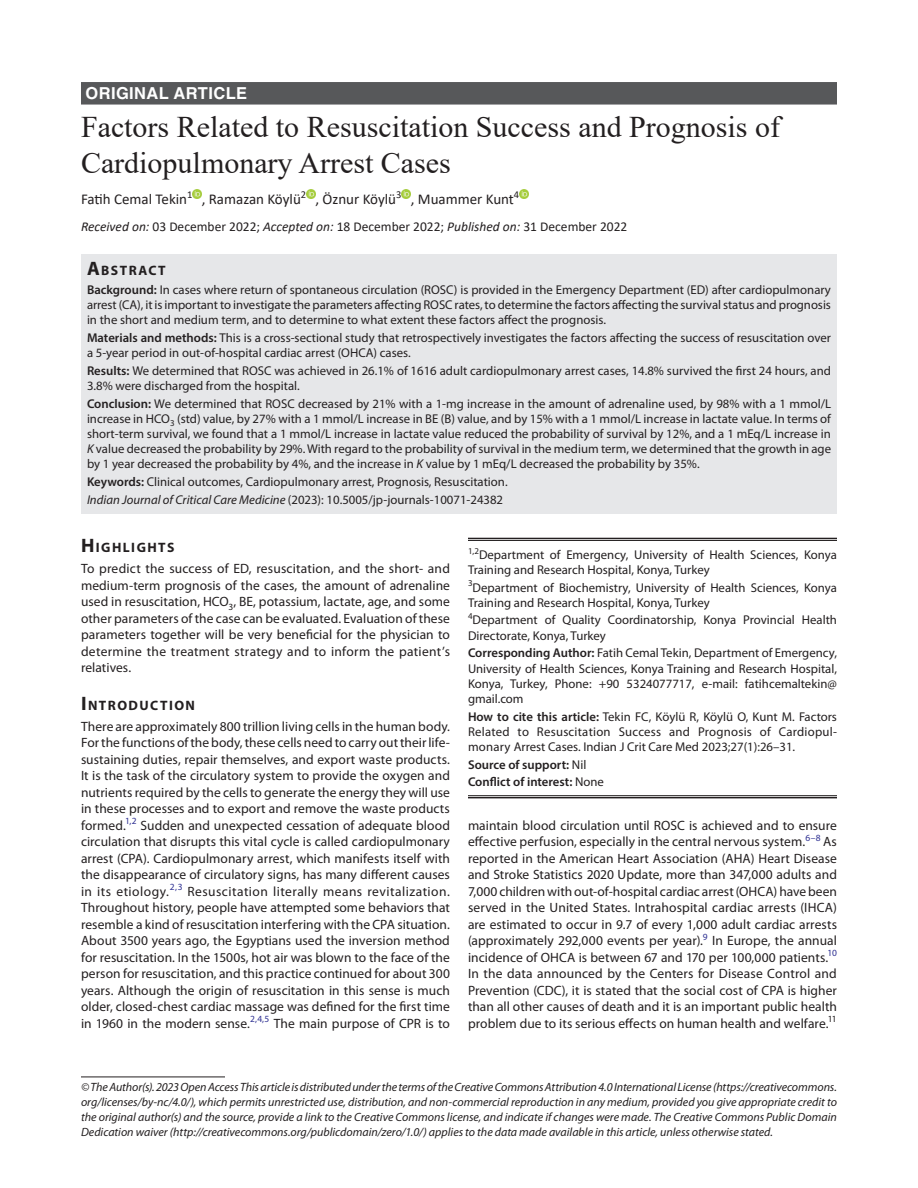
<style>
.page{position:relative;width:918px;height:1188px;background:#fff}
.page>*{position:absolute;margin:0;border:0;box-sizing:border-box;transform-origin:0 0}
.t1{font:30px/36px "Times New Roman";color:#231f20}
.ArticleType{font:700 16.5px "Helvetica LT Std";letter-spacing:.025em;color:#fff}
.AuthorName{font:15px "Calibri";color:#231f20}
.Head-1{font:700 13.65px "Myriad Pro";letter-spacing:.105em;color:#231f20}
.AbstractTitle{font:700 13.65px "Myriad Pro";letter-spacing:.105em;color:#231f20}
.Para-NoIndent{font:13.5px/16.5px "Myriad Pro";letter-spacing:.005em;color:#231f20;text-align:justify}
.PAS_History{font:13.5px "Calibri";color:#231f20}
.Abstract-Para-first{font:12.75px/15px "Myriad Pro";color:#231f20;text-align:justify}
.Corresponding_Author{font:12.75px/15.3px "Myriad Pro";color:#231f20;text-align:justify}
.Affiliation{font:12.75px/15.3px "Myriad Pro";color:#231f20}
.How_to_Cite{font:12.75px/15.3px "Myriad Pro";color:#231f20;text-align:justify}
.Affiliation-first{font:12.75px/15.3px "Myriad Pro";color:#231f20}
.JT_DOI{font:12.75px "Myriad Pro";color:#231f20}
.Keywords{font:12.75px "Myriad Pro";color:#231f20}
.COI{font:600 12.75px "Myriad Pro";color:#231f20}
.Source{font:600 12.75px "Myriad Pro";color:#231f20}
.FootNote{font:italic 12px/15px "Myriad Pro";color:#231f20;text-align:justify}
.s1{font-style:italic}
.s2{font-size:19.5px}
.s3{font-weight:600}
.s4{font-weight:400}
</style>
<div class="page">
<div style="left:81px;top:82px;width:756px;height:23px;background:#57585a"></div>
<div style="left:81px;top:254px;width:756px;height:26px;background:#e6e7e9"></div>
<div style="left:81px;top:279px;width:756px;height:54px;background:#e6e7e9"></div>
<div style="left:81px;top:327px;width:756px;height:39px;background:#e6e7e9"></div>
<div style="left:81px;top:360px;width:756px;height:39px;background:#e6e7e9"></div>
<div style="left:81px;top:393px;width:756px;height:84px;background:#e6e7e9"></div>
<div style="left:81px;top:471px;width:756px;height:24px;background:#e6e7e9"></div>
<div style="left:81px;top:489px;width:756px;height:24px;background:#e6e7e9"></div>
<svg style="left:193px;top:189px;width:9px;height:9px"></svg>
<svg style="left:306px;top:189px;width:9px;height:9px"></svg>
<svg style="left:402px;top:189px;width:9px;height:9px"></svg>
<svg style="left:519px;top:189px;width:9px;height:9px"></svg>
<hr style="left:81px;top:1077px;width:144px;height:1px;background:#231f20">
<hr style="left:468px;top:538px;width:369px;height:1px;background:#231f20">
<hr style="left:468px;top:540px;width:369px;height:1px;background:#231f20">
<hr style="left:468px;top:795px;width:369px;height:1px;background:#231f20">
<hr style="left:468px;top:797px;width:369px;height:1px;background:#231f20">
<p class="ArticleType" style="left:86px;top:83px;width:163px">ORIGINAL ARTICLE</p>
<p class="t1" style="left:81px;top:108px;width:701px">Factors Related to Resuscitation Success and Prognosis of<br>Cardiopulmonary Arrest Cases</p>
<p class="AuthorName" style="left:81px;top:189px;width:440px">Fatih Cemal Tekin<sup>1</sup> , Ramazan Köylü<sup>2</sup> , Öznur Köylü<sup>3</sup> , Muammer Kunt<sup>4</sup></p>
<p class="PAS_History" style="left:81px;top:217px;width:548px"><span class="s1">Received on:</span> 03 December 2022; <span class="s1">Accepted on:</span> 18 December 2022; <span class="s1">Published on:</span> 31 December 2022</p>
<p class="AbstractTitle" style="left:87px;top:261px;width:80px"><span class="s2">A</span>BSTRACT</p>
<p class="Abstract-Para-first" style="left:87px;top:282px;width:746px"><span class="s3">Background:</span> In cases where return of spontaneous circulation (ROSC) is provided in the Emergency Department (ED) after cardiopulmonary arrest (CA), it is important to investigate the parameters affecting ROSC rates, to determine the factors affecting the survival status and prognosis in the short and medium term, and to determine to what extent these factors affect the prognosis.</p>
<p class="Abstract-Para-first" style="left:87px;top:330px;width:746px"><span class="s3">Materials and methods:</span> This is a cross-sectional study that retrospectively investigates the factors affecting the success of resuscitation over a 5-year period in out-of-hospital cardiac arrest (OHCA) cases.</p>
<p class="Abstract-Para-first" style="left:87px;top:363px;width:746px"><span class="s3">Results:</span> We determined that ROSC was achieved in 26.1% of 1616 adult cardiopulmonary arrest cases, 14.8% survived the first 24 hours, and<br>3.8% were discharged from the hospital.</p>
<p class="Abstract-Para-first" style="left:87px;top:396px;width:746px"><span class="s3">Conclusion:</span> We determined that ROSC decreased by 21% with a 1-mg increase in the amount of adrenaline used, by 98% with a 1 mmol/L increase in HCO<sub>3</sub> (std) value, by 27% with a 1 mmol/L increase in BE (B) value, and by 15% with a 1 mmol/L increase in lactate value. In terms of short-term survival, we found that a 1 mmol/L increase in lactate value reduced the probability of survival by 12%, and a 1 mEq/L increase in <span class="s1">K</span> value decreased the probability by 29%. With regard to the probability of survival in the medium term, we determined that the growth in age by 1 year decreased the probability by 4%, and the increase in <span class="s1">K</span> value by 1 mEq/L decreased the probability by 35%.</p>
<p class="Keywords" style="left:87px;top:474px;width:422px"><span class="s3">Keywords:</span> Clinical outcomes, Cardiopulmonary arrest, Prognosis, Resuscitation.</p>
<p class="JT_DOI" style="left:87px;top:492px;width:418px"><span class="s1">Indian Journal of Critical Care Medicine</span> (2023): 10.5005/jp-journals-10071-24382</p>
<p class="Head-1" style="left:81px;top:539px;width:95px"><span class="s2">H</span>IGHLIGHTS</p>
<p class="Para-NoIndent" style="left:81px;top:560px;width:371px">To predict the success of ED, resuscitation, and the short- and medium-term prognosis of the cases, the amount of adrenaline used in resuscitation, HCO<sub>3</sub>, BE, potassium, lactate, age, and some other parameters of the case can be evaluated. Evaluation of these parameters together will be very beneficial for the physician to determine the treatment strategy and to inform the patient’s relatives.</p>
<p class="Head-1" style="left:81px;top:696px;width:116px"><span class="s2">I</span> NTRODUCTION</p>
<p class="Para-NoIndent" style="left:81px;top:718px;width:371px">There are approximately 800 trillion living cells in the human body.<br>For the functions of the body, these cells need to carry out their life&shy;sustaining duties, repair themselves, and export waste products.<br>It is the task of the circulatory system to provide the oxygen and nutrients required by the cells to generate the energy they will use in these processes and to export and remove the waste products formed.<sup>1,2</sup> Sudden and unexpected cessation of adequate blood circulation that disrupts this vital cycle is called cardiopulmonary arrest (CPA). Cardiopulmonary arrest, which manifests itself with the disappearance of circulatory signs, has many different causes in its etiology.<sup>2,3</sup> Resuscitation literally means revitalization.<br>Throughout history, people have attempted some behaviors that resemble a kind of resuscitation interfering with the CPA situation.<br>About 3500 years ago, the Egyptians used the inversion method for resuscitation. In the 1500s, hot air was blown to the face of the person for resuscitation, and this practice continued for about 300 years. Although the origin of resuscitation in this sense is much older, closed-chest cardiac massage was defined for the first time in 1960 in the modern sense.<sup>2,4,5</sup> The main purpose of CPR is to</p>
<p class="Affiliation-first" style="left:468px;top:547px;width:370px"><sup>1,2</sup>Department of Emergency, University of Health Sciences, Konya<br>Training and Research Hospital, Konya, Turkey</p>
<p class="Affiliation" style="left:468px;top:579px;width:370px"><sup>3</sup>Department of Biochemistry, University of Health Sciences, Konya<br>Training and Research Hospital, Konya, Turkey</p>
<p class="Affiliation" style="left:468px;top:612px;width:370px"><sup>4</sup>Department of Quality Coordinatorship, Konya Provincial Health<br>Directorate, Konya, Turkey</p>
<p class="Corresponding_Author" style="left:468px;top:645px;width:371px"><span class="s3">Corresponding Author:</span> Fatih Cemal Tekin, Department of Emergency, University of Health Sciences, Konya Training and Research Hospital, Konya, Turkey, Phone: +90 5324077717, e-mail: fatihcemaltekin@ gmail.com</p>
<p class="How_to_Cite" style="left:468px;top:709px;width:371px"><span class="s3">How to cite this article:</span> Tekin FC, Köylü R, Köylü O, Kunt M. Factors Related to Resuscitation Success and Prognosis of Cardiopul&shy;monary Arrest Cases. Indian J Crit Care Med 2023;27(1):26–31.</p>
<p class="Source" style="left:468px;top:756px;width:120px">Source of support: <span class="s4">Nil</span></p>
<p class="COI" style="left:468px;top:774px;width:137px">Conflict of interest: <span class="s4">None</span></p>
<p class="Para-NoIndent" style="left:468px;top:817px;width:371px">maintain blood circulation until ROSC is achieved and to ensure effective perfusion, especially in the central nervous system.<sup>6–8</sup> As reported in the American Heart Association (AHA) Heart Disease and Stroke Statistics 2020 Update, more than 347,000 adults and 7,000 children with out-of-hospital cardiac arrest (OHCA) have been served in the United States. Intrahospital cardiac arrests (IHCA) are estimated to occur in 9.7 of every 1,000 adult cardiac arrests (approximately 292,000 events per year).<sup>9</sup> In Europe, the annual incidence of OHCA is between 67 and 170 per 100,000 patients.<sup>10<br></sup>In the data announced by the Centers for Disease Control and Prevention (CDC), it is stated that the social cost of CPA is higher than all other causes of death and it is an important public health problem due to its serious effects on human health and welfare.<sup>11</sup></p>
<p class="FootNote" style="left:81px;top:1079px;width:758px">© The Author(s). 2023 Open Access This article is distributed under the terms of the Creative Commons Attribution 4.0 International License (https://creativecommons. org/licenses/by-nc/4.0/), which permits unrestricted use, distribution, and non-commercial reproduction in any medium, provided you give appropriate credit to the original author(s) and the source, provide a link to the Creative Commons license, and indicate if changes were made. The Creative Commons Public Domain Dedication waiver (http://creativecommons.org/publicdomain/zero/1.0/) applies to the data made available in this article, unless otherwise stated.</p>
</div>
